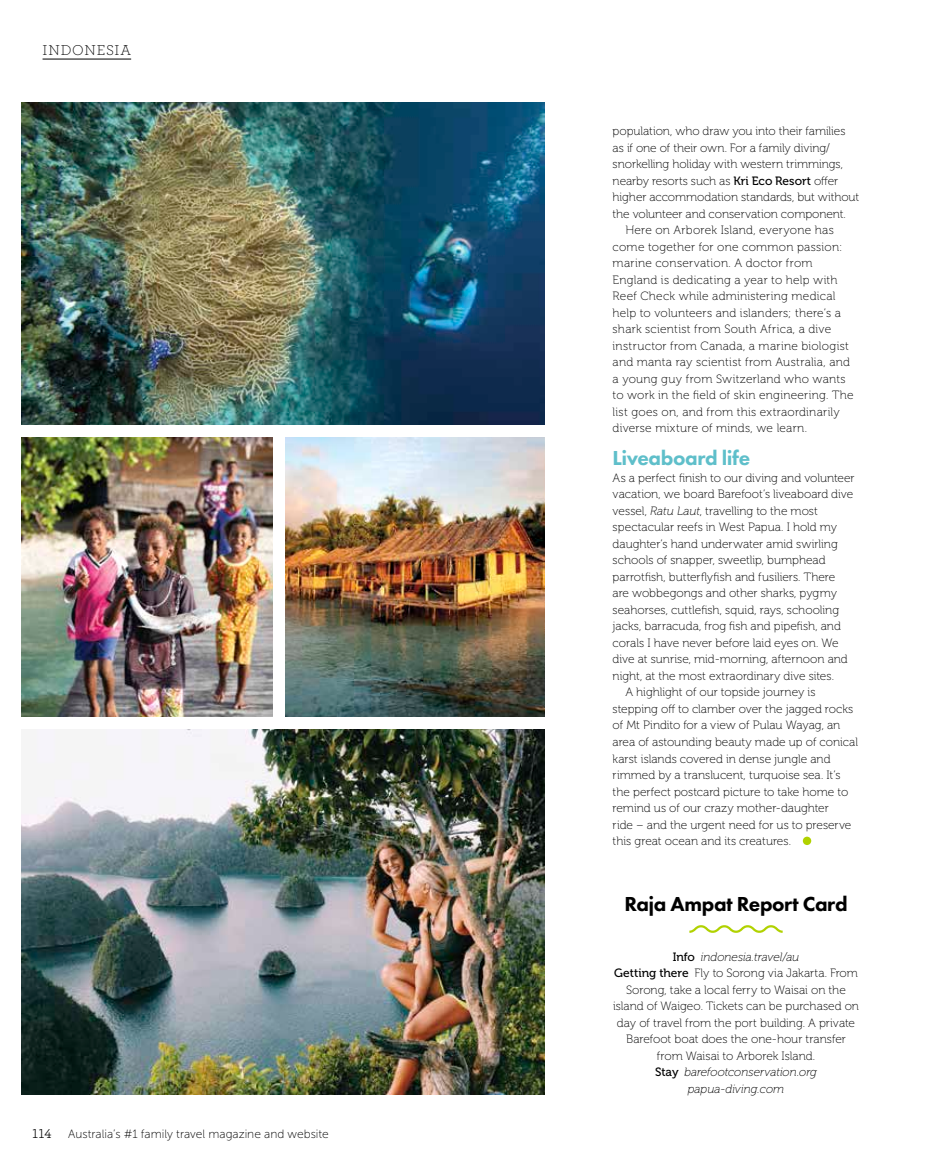
<style>
.page{position:relative;width:936px;height:1170px;background:#fff}
.page>*{position:absolute;margin:0;border:0;box-sizing:border-box;transform-origin:0 0}
.t1{font:800 21px "Futura PT";letter-spacing:-.015em;color:#000}
.t2{font:800 21px "Futura PT";letter-spacing:-.02em;color:#5fbfca}
.t3{font:300 15px "Archer";letter-spacing:.055em;color:#000}
.t4{font:12px/16.5px "Museo 100";color:#000;text-align:center}
.t5{font:12px "Museo 100";letter-spacing:.02em;color:#000}
.t6{font:12px "Museo Sans 100";letter-spacing:.005em;color:#000}
.s1{font-family:"Archer";font-size:13.5px}
.s2{font-family:"Museo 500"}
.s3{font-style:italic}
</style>
<div class="page">
<img style="left:21px;top:102px;width:523px;height:322px">
<img style="left:285px;top:437px;width:259px;height:279px">
<img style="left:21px;top:729px;width:523px;height:364px">
<img style="left:21px;top:437px;width:251px;height:279px">
<svg style="left:802px;top:836px;width:9px;height:9px"></svg>
<svg style="left:689px;top:925px;width:94px;height:8px"></svg>
<hr style="left:43px;top:59px;width:88px;height:1px;background:#000">
<p class="t3" style="left:43px;top:40px;width:90px">INDONESIA</p>
<p class="t6" style="left:32px;top:1127px;width:298px"><span class="s1">114</span> Australia’s #1 family travel magazine and website</p>
<p class="t4" style="left:612px;top:123px;width:234px">population, who draw you into their families</p>
<p class="t4" style="left:612px;top:139px;width:219px">as if one of their own. For a family diving/</p>
<p class="t4" style="left:612px;top:156px;width:232px">snorkelling holiday with western trimmings,</p>
<p class="t4" style="left:612px;top:172px;width:227px">nearby resorts such as <span class="s2">Kri Eco Resort</span> offer</p>
<p class="t4" style="left:612px;top:189px;width:248px">higher accommodation standards, but without</p>
<p class="t4" style="left:612px;top:205px;width:235px">the volunteer and conservation component.</p>
<p class="t5" style="left:625px;top:224px;width:210px">Here on Arborek Island, everyone has</p>
<p class="t5" style="left:612px;top:240px;width:231px">come together for one common passion:</p>
<p class="t5" style="left:612px;top:257px;width:201px">marine conservation. A doctor from</p>
<p class="t4" style="left:612px;top:271px;width:226px">England is dedicating a year to help with</p>
<p class="t5" style="left:612px;top:290px;width:224px">Reef Check while administering medical</p>
<p class="t4" style="left:612px;top:304px;width:230px">help to volunteers and islanders; there’s a</p>
<p class="t5" style="left:612px;top:323px;width:220px">shark scientist from South Africa, a dive</p>
<p class="t5" style="left:612px;top:339px;width:238px">instructor from Canada, a marine biologist</p>
<p class="t4" style="left:612px;top:354px;width:239px">and manta ray scientist from Australia, and</p>
<p class="t5" style="left:612px;top:372px;width:234px">a young guy from Switzerland who wants</p>
<p class="t5" style="left:612px;top:389px;width:242px">to work in the field of skin engineering. The</p>
<p class="t5" style="left:612px;top:405px;width:229px">list goes on, and from this extraordinarily</p>
<p class="t4" style="left:612px;top:420px;width:196px">diverse mixture of minds, we learn.</p>
<h1 class="t2" style="left:612px;top:445px;width:139px">Liveaboard life</h1>
<p class="t4" style="left:612px;top:469px;width:243px">As a perfect finish to our diving and volunteer</p>
<p class="t4" style="left:612px;top:486px;width:242px">vacation, we board Barefoot’s liveaboard dive</p>
<p class="t4" style="left:612px;top:502px;width:207px">vessel, <span class="s3">Ratu Laut</span>, travelling to the most</p>
<p class="t4" style="left:612px;top:519px;width:226px">spectacular reefs in West Papua. I hold my</p>
<p class="t4" style="left:612px;top:535px;width:227px">daughter’s hand underwater amid swirling</p>
<p class="t4" style="left:612px;top:552px;width:214px">schools of snapper, sweetlip, bumphead</p>
<p class="t4" style="left:612px;top:568px;width:224px">parrotfish, butterflyfish and fusiliers. There</p>
<p class="t4" style="left:612px;top:585px;width:226px">are wobbegongs and other sharks, pygmy</p>
<p class="t4" style="left:612px;top:601px;width:228px">seahorses, cuttlefish, squid, rays, schooling</p>
<p class="t4" style="left:612px;top:618px;width:230px">jacks, barracuda, frog fish and pipefish, and</p>
<p class="t4" style="left:612px;top:634px;width:228px">corals I have never before laid eyes on. We</p>
<p class="t4" style="left:612px;top:651px;width:237px">dive at sunrise, mid-morning, afternoon and</p>
<p class="t4" style="left:612px;top:667px;width:223px">night, at the most extraordinary dive sites.</p>
<p class="t4" style="left:625px;top:684px;width:192px">A highlight of our topside journey is</p>
<p class="t4" style="left:612px;top:700px;width:242px">stepping off to clamber over the jagged rocks</p>
<p class="t4" style="left:612px;top:717px;width:229px">of Mt Pindito for a view of Pulau Wayag, an</p>
<p class="t4" style="left:612px;top:733px;width:247px">area of astounding beauty made up of conical</p>
<p class="t4" style="left:612px;top:750px;width:219px">karst islands covered in dense jungle and</p>
<p class="t4" style="left:612px;top:766px;width:229px">rimmed by a translucent, turquoise sea. It’s</p>
<p class="t4" style="left:612px;top:783px;width:237px">the perfect postcard picture to take home to</p>
<p class="t4" style="left:612px;top:799px;width:218px">remind us of our crazy mother-daughter</p>
<p class="t4" style="left:612px;top:816px;width:240px">ride – and the urgent need for us to preserve</p>
<p class="t4" style="left:612px;top:832px;width:180px">this great ocean and its creatures.</p>
<h1 class="t1" style="left:624px;top:890px;width:225px">Raja Ampat Report Card</h1>
<p class="t4" style="left:613px;top:948px;width:247px"><span class="s2">Info</span> <span class="s3">indonesia.travel/au<br></span><span class="s2">Getting there</span> Fly to Sorong via Jakarta. From Sorong, take a local ferry to Waisai on the island of Waigeo. Tickets can be purchased on day of travel from the port building. A private Barefoot boat does the one-hour transfer from Waisai to Arborek Island.<br><span class="s2">Stay</span> <span class="s3">barefootconservation.org papua-diving.com</span></p>
</div>
